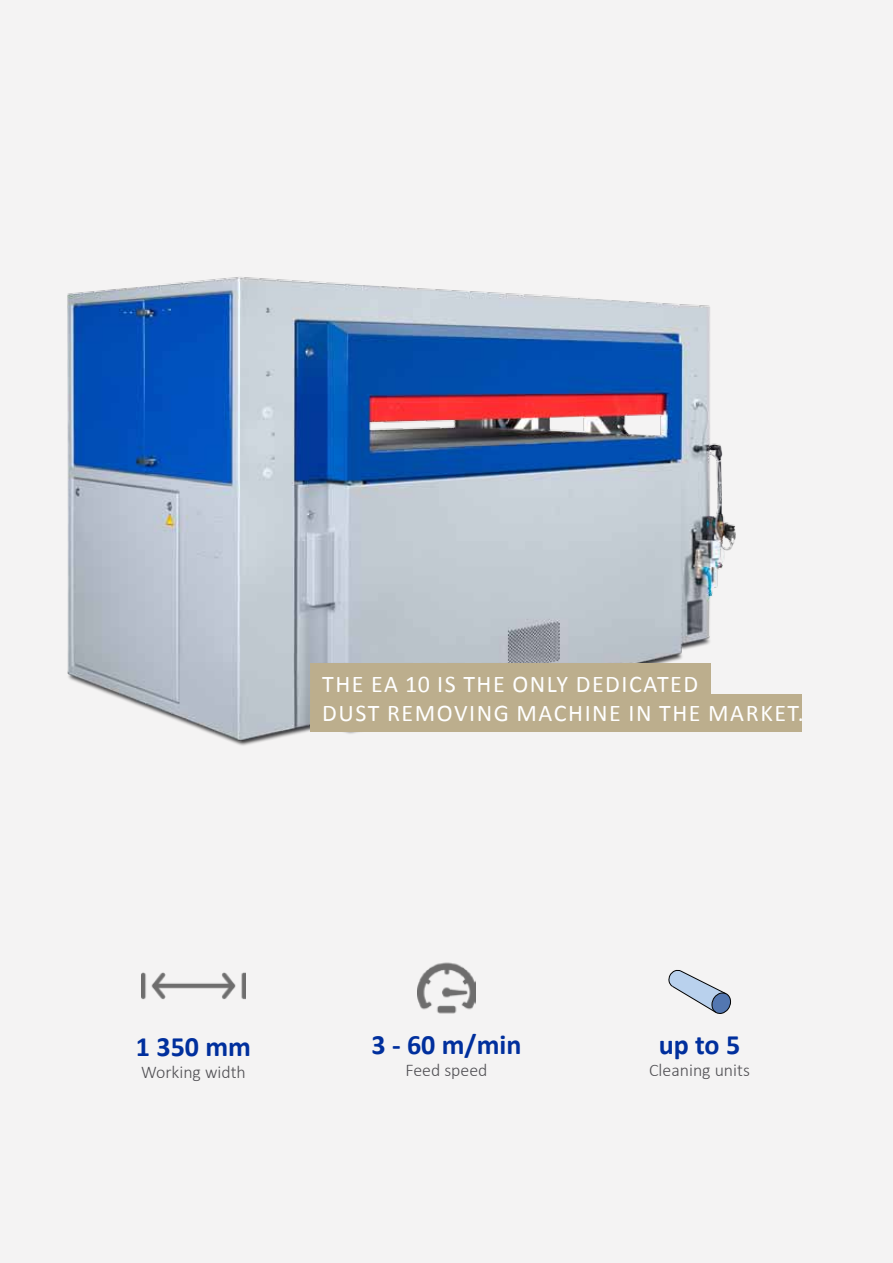
<style>
.page{position:relative;width:893px;height:1263px;background:#f4f3f3}
.page>*{position:absolute;margin:0;border:0;box-sizing:border-box;transform-origin:0 0}
.t1{font:700 28.05px "Calibri";color:#002f9d}
.t2{font:24px/28.8px "Calibri";letter-spacing:.065em;color:#fff}
.t3{font:300 17.85px "Calibri";color:#504f53}
</style>
<div class="page">
<img style="left:67px;top:277px;width:669px;height:469px">
<div style="left:310px;top:663px;width:401px;height:69px;background:#bcae8d"></div>
<div style="left:325px;top:694px;width:477px;height:38px;background:#bcae8d"></div>
<img style="left:417px;top:962px;width:59px;height:52px">
<img style="left:141px;top:972px;width:105px;height:28px">
<svg style="left:668px;top:970px;width:63px;height:44px"></svg>
<p class="t2" style="left:322px;top:670px;width:483px">THE EA 10 IS THE ONLY DEDICATED<br>DUST REMOVI NG MACHI NE I N THE MARKET.</p>
<p class="t1" style="left:136px;top:1029px;width:117px">1 350 mm</p>
<p class="t3" style="left:141px;top:1061px;width:106px">Working width</p>
<p class="t1" style="left:372px;top:1027px;width:151px">3 - 60 m/min</p>
<p class="t3" style="left:405px;top:1059px;width:83px">Feed speed</p>
<p class="t1" style="left:659px;top:1027px;width:83px">up to 5</p>
<p class="t3" style="left:649px;top:1059px;width:102px">Cleaning units</p>
</div>
